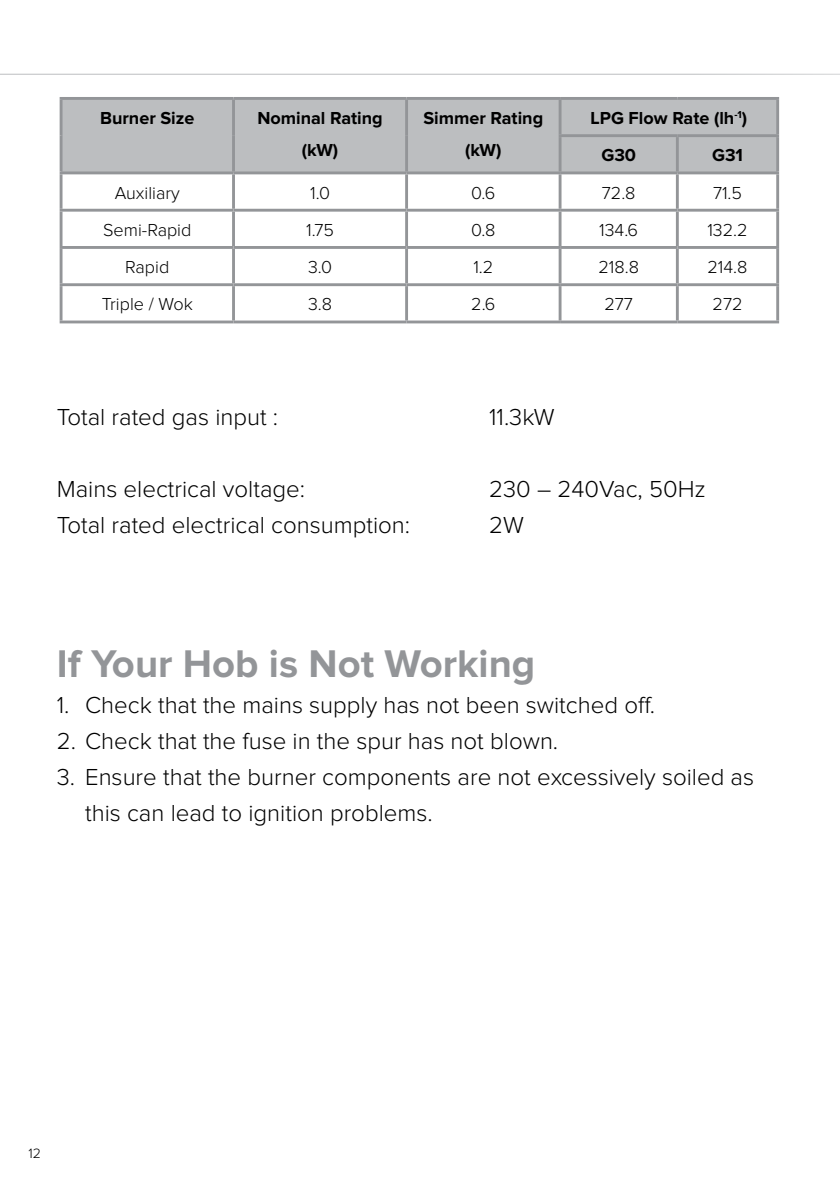
<style>
.page{position:relative;width:840px;height:1191px;background:#fff}
.page>*{position:absolute;margin:0;border:0;box-sizing:border-box;transform-origin:0 0}
.t1{font:700 40px "Proxima Nova";color:#939598}
.t2{font:300 24px/36px "Proxima Nova";color:#000}
.t3{font:300 18px "Proxima Nova";color:#000}
.t4{font:700 18px/32.2px "Proxima Nova";color:#000;text-align:center}
.t5{font:300 14px "Proxima Nova";color:#000}
</style>
<div class="page">
<hr style="left:0;top:74px;width:839px;height:1px;background:#bcbec0">
<div style="left:62px;top:100px;width:713px;height:71px;background:#bcbec0"></div>
<svg style="left:235px;top:174px;width:540px;height:146px"></svg>
<hr style="left:60px;top:97px;width:173px;height:3px;background:#939598">
<hr style="left:60px;top:100px;width:2px;height:36px;background:#939598">
<hr style="left:233px;top:97px;width:173px;height:3px;background:#939598">
<hr style="left:232px;top:100px;width:3px;height:36px;background:#939598">
<hr style="left:406px;top:97px;width:153px;height:3px;background:#939598">
<hr style="left:405px;top:100px;width:3px;height:36px;background:#939598">
<hr style="left:559px;top:97px;width:118px;height:3px;background:#939598">
<hr style="left:558px;top:100px;width:3px;height:34px;background:#939598">
<hr style="left:677px;top:97px;width:101px;height:3px;background:#939598">
<hr style="left:775px;top:100px;width:3px;height:34px;background:#939598">
<hr style="left:60px;top:136px;width:2px;height:35px;background:#939598">
<hr style="left:232px;top:136px;width:3px;height:35px;background:#939598">
<hr style="left:405px;top:136px;width:3px;height:35px;background:#939598">
<hr style="left:558px;top:134px;width:119px;height:3px;background:#939598">
<hr style="left:558px;top:137px;width:3px;height:34px;background:#939598">
<hr style="left:677px;top:134px;width:101px;height:3px;background:#939598">
<hr style="left:675px;top:137px;width:3px;height:34px;background:#939598">
<hr style="left:775px;top:137px;width:3px;height:34px;background:#939598">
<hr style="left:60px;top:171px;width:173px;height:3px;background:#939598">
<hr style="left:60px;top:174px;width:2px;height:35px;background:#939598">
<hr style="left:233px;top:171px;width:173px;height:3px;background:#939598">
<hr style="left:232px;top:174px;width:3px;height:35px;background:#939598">
<hr style="left:406px;top:171px;width:153px;height:3px;background:#939598">
<hr style="left:405px;top:174px;width:3px;height:35px;background:#939598">
<hr style="left:559px;top:171px;width:118px;height:3px;background:#939598">
<hr style="left:558px;top:174px;width:3px;height:35px;background:#939598">
<hr style="left:677px;top:171px;width:101px;height:3px;background:#939598">
<hr style="left:675px;top:174px;width:3px;height:35px;background:#939598">
<hr style="left:775px;top:174px;width:3px;height:35px;background:#939598">
<hr style="left:60px;top:209px;width:173px;height:3px;background:#939598">
<hr style="left:60px;top:212px;width:2px;height:34px;background:#939598">
<hr style="left:233px;top:209px;width:173px;height:3px;background:#939598">
<hr style="left:232px;top:212px;width:3px;height:34px;background:#939598">
<hr style="left:406px;top:209px;width:153px;height:3px;background:#939598">
<hr style="left:405px;top:212px;width:3px;height:34px;background:#939598">
<hr style="left:559px;top:209px;width:118px;height:3px;background:#939598">
<hr style="left:558px;top:212px;width:3px;height:34px;background:#939598">
<hr style="left:677px;top:209px;width:101px;height:3px;background:#939598">
<hr style="left:675px;top:212px;width:3px;height:34px;background:#939598">
<hr style="left:775px;top:212px;width:3px;height:34px;background:#939598">
<hr style="left:60px;top:246px;width:173px;height:3px;background:#939598">
<hr style="left:60px;top:249px;width:2px;height:34px;background:#939598">
<hr style="left:233px;top:246px;width:173px;height:3px;background:#939598">
<hr style="left:232px;top:249px;width:3px;height:34px;background:#939598">
<hr style="left:406px;top:246px;width:153px;height:3px;background:#939598">
<hr style="left:405px;top:249px;width:3px;height:34px;background:#939598">
<hr style="left:559px;top:246px;width:118px;height:3px;background:#939598">
<hr style="left:558px;top:249px;width:3px;height:34px;background:#939598">
<hr style="left:677px;top:246px;width:101px;height:3px;background:#939598">
<hr style="left:675px;top:249px;width:3px;height:34px;background:#939598">
<hr style="left:775px;top:249px;width:3px;height:34px;background:#939598">
<hr style="left:60px;top:283px;width:173px;height:3px;background:#939598">
<hr style="left:60px;top:286px;width:2px;height:34px;background:#939598">
<hr style="left:233px;top:283px;width:173px;height:3px;background:#939598">
<hr style="left:232px;top:286px;width:3px;height:34px;background:#939598">
<hr style="left:406px;top:283px;width:153px;height:3px;background:#939598">
<hr style="left:405px;top:286px;width:3px;height:34px;background:#939598">
<hr style="left:559px;top:283px;width:118px;height:3px;background:#939598">
<hr style="left:558px;top:286px;width:3px;height:34px;background:#939598">
<hr style="left:677px;top:283px;width:101px;height:3px;background:#939598">
<hr style="left:675px;top:286px;width:3px;height:34px;background:#939598">
<hr style="left:775px;top:286px;width:3px;height:34px;background:#939598">
<hr style="left:60px;top:320px;width:173px;height:3px;background:#939598">
<hr style="left:233px;top:320px;width:173px;height:3px;background:#939598">
<hr style="left:406px;top:320px;width:153px;height:3px;background:#939598">
<hr style="left:559px;top:320px;width:118px;height:3px;background:#939598">
<hr style="left:677px;top:320px;width:101px;height:3px;background:#939598">
<p class="t4" style="left:100px;top:102px;width:96px">Burner Size</p>
<p class="t4" style="left:257px;top:102px;width:127px">Nominal Rating (kW)</p>
<p class="t4" style="left:423px;top:102px;width:121px">Simmer Rating (kW)</p>
<p class="t4" style="left:601px;top:100px;width:147px;line-height:37.2px;text-align:left;text-indent:-11px">LPG Flow Rate (lh<sup>-1</sup>)<br>G30</p>
<p class="t4" style="left:711px;top:140px;width:32px">G31</p>
<p class="t3" style="left:115px;top:183px;width:67px">Auxiliary</p>
<p class="t3" style="left:310px;top:183px;width:21px">1.0</p>
<p class="t3" style="left:471px;top:183px;width:26px">0.6</p>
<p class="t3" style="left:601px;top:183px;width:35px">72.8</p>
<p class="t3" style="left:712px;top:183px;width:30px">71.5</p>
<p class="t3" style="left:103px;top:220px;width:90px">Semi-Rapid</p>
<p class="t3" style="left:306px;top:220px;width:29px">1.75</p>
<p class="t3" style="left:471px;top:220px;width:26px">0.8</p>
<p class="t3" style="left:599px;top:220px;width:40px">134.6</p>
<p class="t3" style="left:707px;top:220px;width:42px">132.2</p>
<p class="t3" style="left:125px;top:257px;width:46px">Rapid</p>
<p class="t3" style="left:308px;top:257px;width:26px">3.0</p>
<p class="t3" style="left:473px;top:257px;width:21px">1.2</p>
<p class="t3" style="left:598px;top:257px;width:42px">218.8</p>
<p class="t3" style="left:707px;top:257px;width:41px">214.8</p>
<p class="t3" style="left:102px;top:294px;width:92px">Triple / Wok</p>
<p class="t3" style="left:308px;top:294px;width:26px">3.8</p>
<p class="t3" style="left:471px;top:294px;width:26px">2.6</p>
<p class="t3" style="left:604px;top:294px;width:30px">277</p>
<p class="t3" style="left:712px;top:294px;width:31px">272</p>
<p class="t2" style="left:57px;top:399px;width:223px">Total rated gas input :</p>
<p class="t2" style="left:489px;top:399px;width:67px">11.3kW</p>
<p class="t2" style="left:57px;top:471px;width:250px">Mains electrical voltage:</p>
<p class="t2" style="left:489px;top:471px;width:218px">230 – 240Vac, 50Hz</p>
<p class="t2" style="left:57px;top:507px;width:354px">Total rated electrical consumption:</p>
<p class="t2" style="left:489px;top:507px;width:36px">2W</p>
<h1 class="t1" style="left:57px;top:641px;width:480px">If Your Hob is Not Working</h1>
<p class="t2" style="left:57px;top:687px;width:599px">1. Check that the mains supply has not been switched off.</p>
<p class="t2" style="left:57px;top:723px;width:502px">2. Check that the fuse in the spur has not blown.</p>
<p class="t2" style="left:85px;top:759px;width:670px;text-indent:-28px">3. Ensure that the burner components are not excessively soiled as this can lead to ignition problems.</p>
<p class="t5" style="left:28px;top:1145px;width:14px">12</p>
</div>
